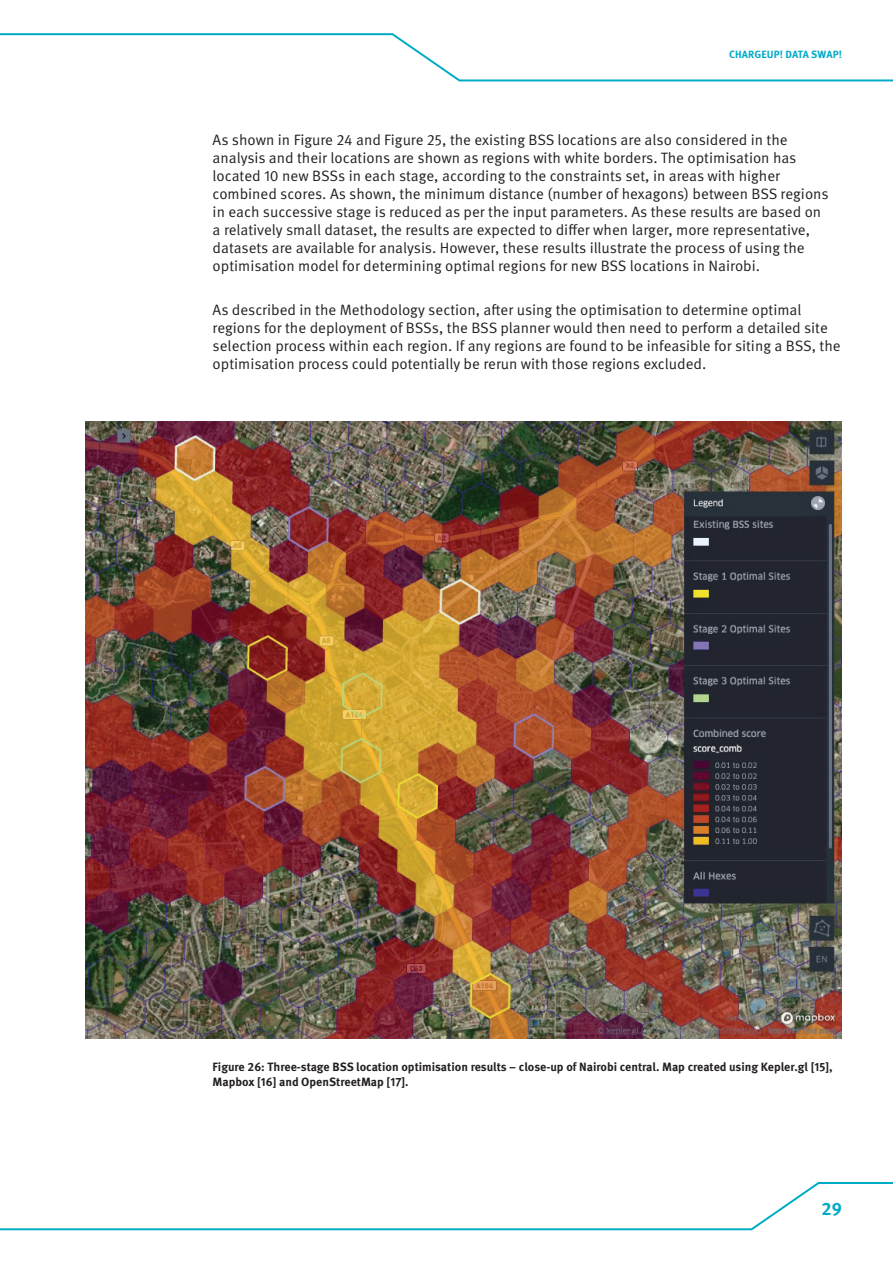
<style>
.page{position:relative;width:893px;height:1263px;background:#fff}
.page>*{position:absolute;margin:0;border:0;box-sizing:border-box;transform-origin:0 0}
.t1{font:700 18px "Meta OT";color:#00abc5}
.t2{font:15px/18px "Meta OT Norm";color:#231f20}
.t3{font:700 12px/15px "Meta OT";color:#231f20}
.t4{font:700 10.5px "Meta OT";letter-spacing:.01em;color:#00abc5}
</style>
<div class="page">
<svg style="left:0;top:33px;width:893px;height:49px"></svg>
<svg style="left:0;top:1182px;width:893px;height:49px"></svg>
<img style="left:85px;top:421px;width:757px;height:618px">
<p class="t4" style="left:729px;top:47px;width:114px">CHARGEUP! DATA SWAP!</p>
<p class="t2" style="left:213px;top:131px;width:618px">As shown in Figure 24 and Figure 25, the existing BSS locations are also considered in the analysis and their locations are shown as regions with white borders. The optimisation has located 10 new BSSs in each stage, according to the constraints set, in areas with higher combined scores. As shown, the minimum distance (number of hexagons) between BSS regions in each successive stage is reduced as per the input parameters. As these results are based on a relatively small dataset, the results are expected to differ when larger, more representative, datasets are available for analysis. However, these results illustrate the process of using the optimisation model for determining optimal regions for new BSS locations in Nairobi.</p>
<p class="t2" style="left:213px;top:301px;width:630px">As described in the Methodology section, after using the optimisation to determine optimal regions for the deployment of BSSs, the BSS planner would then need to perform a detailed site selection process within each region. If any regions are found to be infeasible for siting a BSS, the optimisation process could potentially be rerun with those regions excluded.</p>
<p class="t3" style="left:213px;top:1059px;width:622px">Figure 26: Three-stage BSS location optimisation results – close-up of Nairobi central. Map created using Kepler.gl [15],<br>Mapbox [16] and OpenStreetMap [17].</p>
<p class="t1" style="left:821px;top:1197px;width:22px">29</p>
</div>
